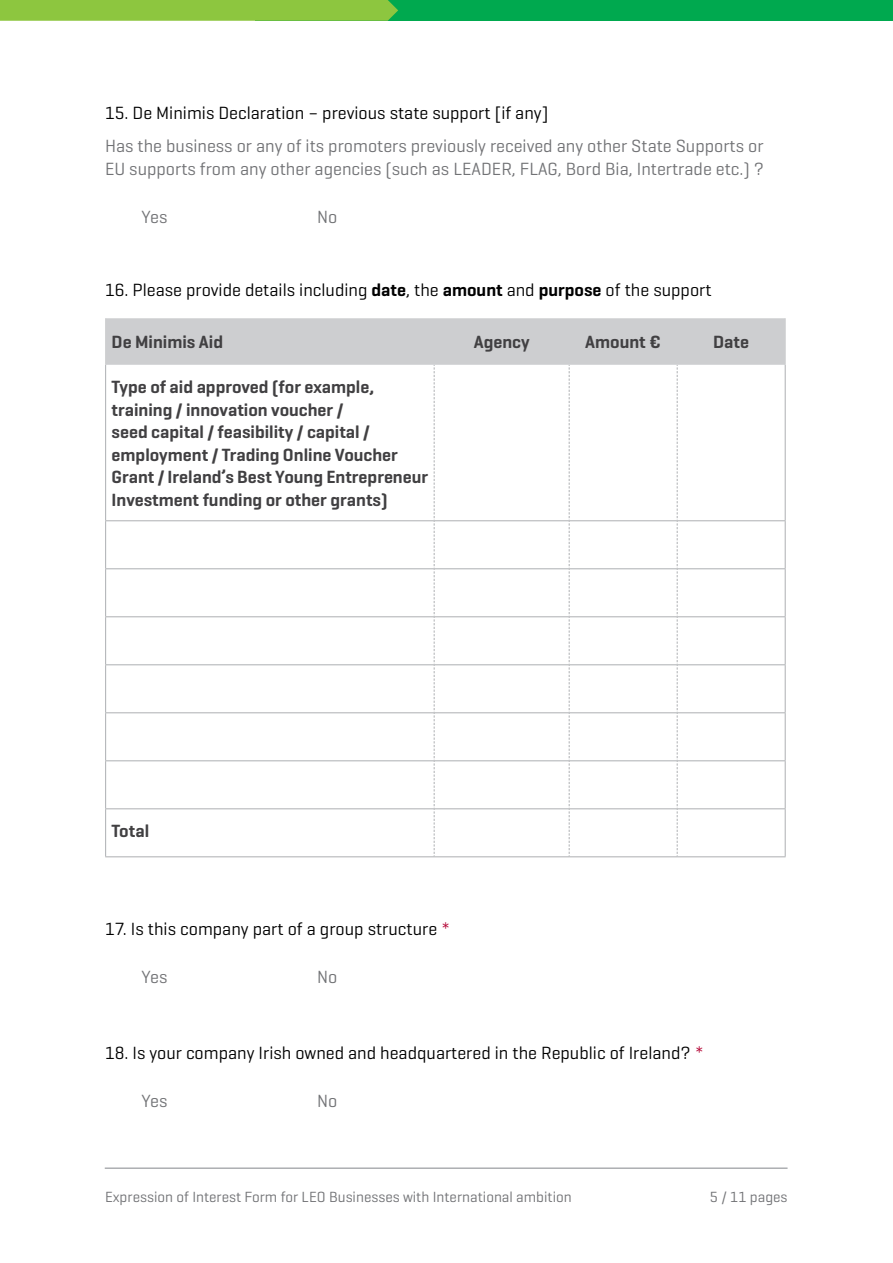
<style>
.page{position:relative;width:893px;height:1263px;background:#fff}
.page>*{position:absolute;margin:0;border:0;box-sizing:border-box;transform-origin:0 0}
.Body_1{font:18px "Geogrotesque";color:#000}
.Body_1-2{font:600 18px/22.5px "Geogrotesque";color:#414042}
.Body_1-3{font:18px/22.5px "Geogrotesque";color:#717275}
.t1{font:15px "Geogrotesque";color:#717275}
.s1{font-weight:600}
.s2{color:#b50938}
</style>
<div class="page">
<hr style="left:105px;top:1167px;width:682px;height:2px;background:#adafb2">
<div style="left:255px;top:0;width:638px;height:21px;background:#00a94f"></div>
<div style="left:0;top:0;width:398px;height:21px;background:#8dc63f"></div>
<hr style="left:105px;top:520px;width:329px;height:1px;background:#adafb2">
<hr style="left:678px;top:520px;width:108px;height:1px;background:#adafb2">
<hr style="left:105px;top:568px;width:329px;height:1px;background:#adafb2">
<hr style="left:678px;top:568px;width:108px;height:1px;background:#adafb2">
<hr style="left:105px;top:616px;width:329px;height:1px;background:#adafb2">
<hr style="left:678px;top:616px;width:108px;height:1px;background:#adafb2">
<hr style="left:105px;top:664px;width:329px;height:1px;background:#adafb2">
<hr style="left:678px;top:664px;width:108px;height:1px;background:#adafb2">
<hr style="left:105px;top:712px;width:329px;height:1px;background:#adafb2">
<hr style="left:678px;top:712px;width:108px;height:1px;background:#adafb2">
<hr style="left:105px;top:760px;width:329px;height:1px;background:#adafb2">
<hr style="left:678px;top:760px;width:108px;height:1px;background:#adafb2">
<hr style="left:105px;top:808px;width:329px;height:1px;background:#adafb2">
<hr style="left:678px;top:808px;width:108px;height:1px;background:#adafb2">
<hr style="left:105px;top:856px;width:329px;height:1px;background:#adafb2">
<hr style="left:434px;top:856px;width:135px;height:1px;background:#adafb2">
<hr style="left:569px;top:856px;width:108px;height:1px;background:#adafb2">
<hr style="left:677px;top:856px;width:109px;height:1px;background:#adafb2">
<svg style="left:106px;top:318px;width:679px;height:538px"></svg>
<hr style="left:105px;top:365px;width:1px;height:155px;background:#adafb2">
<hr style="left:785px;top:365px;width:1px;height:155px;background:#adafb2">
<hr style="left:105px;top:521px;width:1px;height:47px;background:#adafb2">
<hr style="left:785px;top:521px;width:1px;height:47px;background:#adafb2">
<hr style="left:105px;top:569px;width:1px;height:47px;background:#adafb2">
<hr style="left:785px;top:569px;width:1px;height:47px;background:#adafb2">
<hr style="left:105px;top:617px;width:1px;height:47px;background:#adafb2">
<hr style="left:785px;top:617px;width:1px;height:47px;background:#adafb2">
<hr style="left:105px;top:665px;width:1px;height:47px;background:#adafb2">
<hr style="left:785px;top:665px;width:1px;height:47px;background:#adafb2">
<hr style="left:105px;top:713px;width:1px;height:47px;background:#adafb2">
<hr style="left:785px;top:713px;width:1px;height:47px;background:#adafb2">
<hr style="left:105px;top:761px;width:1px;height:47px;background:#adafb2">
<hr style="left:785px;top:761px;width:1px;height:47px;background:#adafb2">
<hr style="left:105px;top:809px;width:1px;height:47px;background:#adafb2">
<hr style="left:785px;top:809px;width:1px;height:47px;background:#adafb2">
<hr style="left:105px;top:318px;width:1px;height:47px;background:#cdced0">
<hr style="left:785px;top:318px;width:1px;height:47px;background:#cdced0">
<p class="Body_1" style="left:105px;top:101px;width:445px">15. De Minimis Declaration – previous state support [if any]</p>
<p class="Body_1-3" style="left:105px;top:134px;width:661px">Has the business or any of its promoters previously received any other State Supports or<br>EU supports from any other agencies (such as LEADER, FLAG, Bord Bia, Intertrade etc.) ?</p>
<p class="Body_1-3" style="left:142px;top:205px;width:27px">Yes</p>
<p class="Body_1-3" style="left:317px;top:205px;width:22px">No</p>
<p class="Body_1" style="left:105px;top:278px;width:608px">16. Please provide details including <span class="s1">date</span>, the <span class="s1">amount</span> and <span class="s1">purpose</span> of the support</p>
<p class="Body_1-2" style="left:112px;top:331px;width:113px">De Minimis Aid</p>
<p class="Body_1-2" style="left:474px;top:331px;width:57px">Agency</p>
<p class="Body_1-2" style="left:585px;top:331px;width:77px">Amount €</p>
<p class="Body_1-2" style="left:713px;top:331px;width:37px">Date</p>
<p class="Body_1-2" style="left:112px;top:376px;width:318px">Type of aid approved (for example, training / innovation voucher /<br>seed capital / feasibility / capital / employment / Trading Online Voucher Grant / Ireland’s Best Young Entrepreneur Investment funding or other grants)</p>
<p class="Body_1-2" style="left:112px;top:820px;width:39px">Total</p>
<p class="Body_1" style="left:105px;top:917px;width:347px">17. Is this company part of a group structure <span class="s2">*</span></p>
<p class="Body_1-3" style="left:142px;top:965px;width:27px">Yes</p>
<p class="Body_1-3" style="left:317px;top:965px;width:22px">No</p>
<p class="Body_1" style="left:105px;top:1041px;width:600px">18. Is your company Irish owned and headquartered in the Republic of Ireland? <span class="s2">*</span></p>
<p class="Body_1-3" style="left:142px;top:1089px;width:27px">Yes</p>
<p class="Body_1-3" style="left:317px;top:1089px;width:22px">No</p>
<p class="t1" style="left:105px;top:1187px;width:468px">Expression of Interest Form for LEO Businesses with International ambition</p>
<p class="t1" style="left:710px;top:1187px;width:79px">5 / 11 pages</p>
</div>
